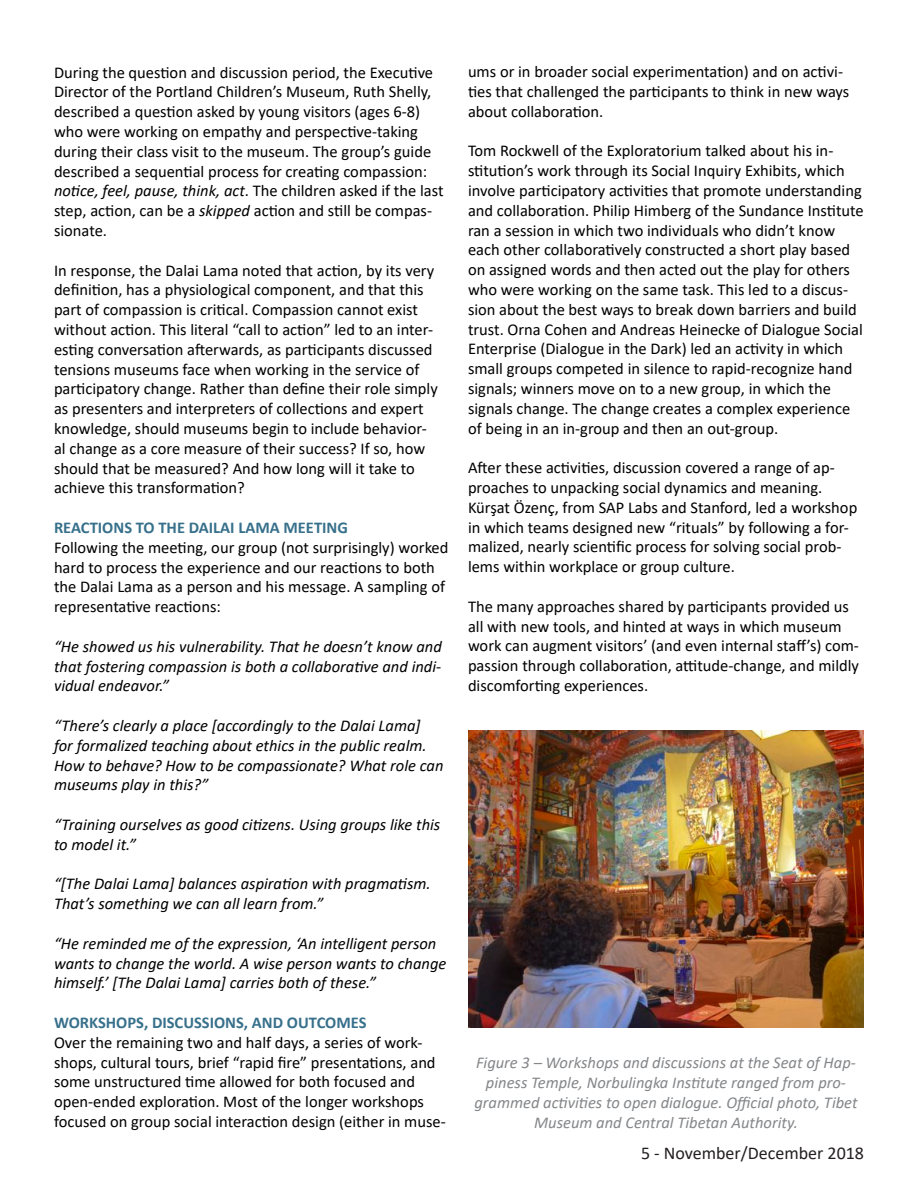
<style>
.page{position:relative;width:918px;height:1188px;background:#fff}
.page>*{position:absolute;margin:0;border:0;box-sizing:border-box;transform-origin:0 0}
.t1{font:18px "Calibri";color:#231f20}
.t2{font:16.5px/19.8px "Calibri";color:#000}
.t3{font:italic 16.5px/19.8px "Calibri";color:#000}
.t4{font:italic 16.5px/19.8px "Calibri";color:#848689;text-align:center}
.t5{font:700 16.5px "Calibri";color:#37708b}
.s1{font-style:italic}
</style>
<div class="page">
<img style="left:468px;top:730px;width:396px;height:297px">
<p class="t2" style="left:54px;top:64px;width:391px">During the question and discussion period, the Executive Director of the Portland Children’s Museum, Ruth Shelly, described a question asked by young visitors (ages 6-8) who were working on empathy and perspective-taking during their class visit to the museum. The group’s guide described a sequential process for creating compassion: <span class="s1">notice, feel, pause, think, act</span>. The children asked if the last step, action, can be a <span class="s1">skipped</span> action and still be compas&shy;sionate.</p>
<p class="t2" style="left:54px;top:262px;width:385px">In response, the Dalai Lama noted that action, by its very definition, has a physiological component, and that this part of compassion is critical. Compassion cannot exist without action. This literal “call to action” led to an inter&shy;esting conversation afterwards, as participants discussed tensions museums face when working in the service of participatory change. Rather than define their role simply as presenters and interpreters of collections and expert knowledge, should museums begin to include behavior&shy;al change as a core measure of their success? If so, how should that be measured? And how long will it take to achieve this transformation?</p>
<p class="t5" style="left:54px;top:521px;width:295px">REACTIONS TO THE DAILAI LAMA MEETING</p>
<p class="t2" style="left:54px;top:539px;width:396px">Following the meeting, our group (not surprisingly) worked hard to process the experience and our reactions to both the Dalai Lama as a person and his message. A sampling of representative reactions:</p>
<p class="t3" style="left:54px;top:638px;width:389px;text-align:justify">“He showed us his vulnerability. That he doesn’t know and that fostering compassion is both a collaborative and indi&shy;vidual endeavor.”</p>
<p class="t3" style="left:54px;top:717px;width:391px">“There’s clearly a place [accordingly to the Dalai Lama] for formalized teaching about ethics in the public realm.<br>How to behave? How to be compassionate? What role can museums play in this?”</p>
<p class="t3" style="left:54px;top:816px;width:388px">“Training ourselves as good citizens. Using groups like this to model it.”</p>
<p class="t3" style="left:54px;top:875px;width:378px">“[The Dalai Lama] balances aspiration with pragmatism.<br>That’s something we can all learn from.”</p>
<p class="t3" style="left:54px;top:935px;width:394px">“He reminded me of the expression, ‘An intelligent person wants to change the world. A wise person wants to change himself.’ [The Dalai Lama] carries both of these.”</p>
<p class="t5" style="left:54px;top:1016px;width:314px">WORKSHOPS, DISCUSSIONS, AND OUTCOMES</p>
<p class="t2" style="left:54px;top:1034px;width:393px">Over the remaining two and half days, a series of work&shy;shops, cultural tours, brief “rapid fire” presentations, and some unstructured time allowed for both focused and open-ended exploration. Most of the longer workshops focused on group social interaction design (either in muse-</p>
<p class="t2" style="left:468px;top:63px;width:383px">ums or in broader social experimentation) and on activi&shy;ties that challenged the participants to think in new ways about collaboration.</p>
<p class="t2" style="left:468px;top:142px;width:397px">Tom Rockwell of the Exploratorium talked about his in&shy;stitution’s work through its Social Inquiry Exhibits, which involve participatory activities that promote understanding and collaboration. Philip Himberg of the Sundance Institute ran a session in which two individuals who didn’t know each other collaboratively constructed a short play based on assigned words and then acted out the play for others who were working on the same task. This led to a discus&shy;sion about the best ways to break down barriers and build trust. Orna Cohen and Andreas Heinecke of Dialogue Social Enterprise (Dialogue in the Dark) led an activity in which small groups competed in silence to rapid-recognize hand signals; winners move on to a new group, in which the signals change. The change creates a complex experience of being in an in-group and then an out-group.</p>
<p class="t2" style="left:468px;top:459px;width:391px">After these activities, discussion covered a range of ap&shy;proaches to unpacking social dynamics and meaning.<br>Kürşat Özenç, from SAP Labs and Stanford, led a workshop in which teams designed new “rituals” by following a for&shy;malized, nearly scientific process for solving social prob&shy;lems within workplace or group culture.</p>
<p class="t2" style="left:468px;top:598px;width:393px">The many approaches shared by participants provided us all with new tools, and hinted at ways in which museum work can augment visitors’ (and even internal staff’s) com&shy;passion through collaboration, attitude-change, and mildly discomforting experiences.</p>
<p class="t4" style="left:474px;top:1054px;width:385px">Figure 3 – Workshops and discussions at the Seat of Hap&shy;piness Temple, Norbulingka Institute ranged from pro&shy;grammed activities to open dialogue. Official photo, Tibet Museum and Central Tibetan Authority.</p>
<p class="t1" style="left:641px;top:1145px;width:225px">5 - November/December 2018</p>
</div>
